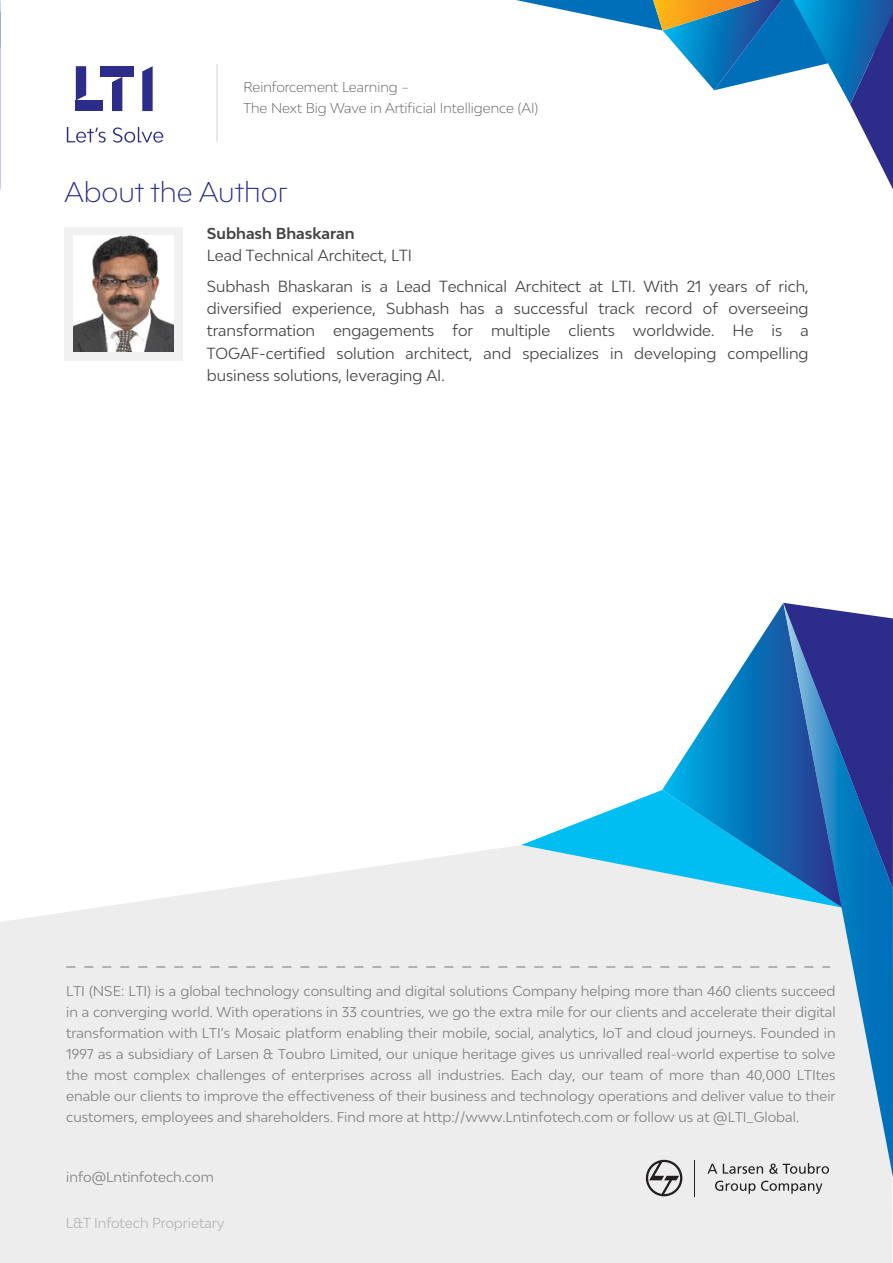
<style>
.page{position:relative;width:893px;height:1263px;background:#fff}
.page>*{position:absolute;margin:0;border:0;box-sizing:border-box;transform-origin:0 0}
.t1{font:300 27px "Bw Modelica LTI";color:#2c2d8b}
.t2{font:15px/22.2px "Bw Modelica";color:#444545}
.t3{font:700 15px "Bw Modelica";color:#444545}
.t4{font:13.5px/21px "Bw Modelica";color:#808080;text-align:justify}
.t5{font:300 13.5px/21px "Bw Modelica";color:#5c5c5c}
.t6{font:13.5px "Bw Modelica";color:#b5b5b6}
</style>
<div class="page">
<div style="left:0;top:845px;width:893px;height:418px;background:#ededee"></div>
<svg style="left:783px;top:907px;width:110px;height:270px;background:#b4cfe1"></svg>
<svg style="left:521px;top:603px;width:372px;height:304px"></svg>
<div style="left:64px;top:227px;width:119px;height:133px;background:#f1f1f2"></div>
<img style="left:73px;top:236px;width:101px;height:115px">
<img style="left:73px;top:253px;width:101px;height:79px">
<svg style="left:646px;top:1160px;width:36px;height:36px"></svg>
<svg style="left:707px;top:1164px;width:10px;height:10px"></svg>
<svg style="left:723px;top:1164px;width:40px;height:10px"></svg>
<svg style="left:769px;top:1163px;width:60px;height:11px"></svg>
<svg style="left:715px;top:1180px;width:40px;height:14px"></svg>
<svg style="left:761px;top:1180px;width:61px;height:14px"></svg>
<hr style="left:694px;top:1160px;width:1px;height:36px;background:#231f20">
<svg style="left:66px;top:966px;width:764px;height:1px"></svg>
<svg style="left:76px;top:66px;width:10px;height:34px"></svg>
<div style="left:76px;top:101px;width:27px;height:10px;background:#2c2d8b"></div>
<div style="left:101px;top:66px;width:33px;height:11px;background:#2c2d8b"></div>
<svg style="left:112px;top:77px;width:10px;height:34px"></svg>
<svg style="left:142px;top:66px;width:11px;height:45px"></svg>
<svg style="left:67px;top:127px;width:96px;height:16px"></svg>
<hr style="left:217px;top:64px;width:1px;height:77px;background:#cfcfce">
<svg style="left:516px;top:0;width:377px;height:189px"></svg>
<p class="t5" style="left:243px;top:76px;width:296px">Reinforcement Learning –<br>The Next Big Wave in Artificial Intelligence (AI)</p>
<h1 class="t1" style="left:64px;top:174px;width:224px">About the Author</h1>
<p class="t3" style="left:207px;top:223px;width:149px">Subhash Bhaskaran</p>
<p class="t2" style="left:207px;top:239px;width:603px;line-height:31.2px">Lead Technical Architect, LTI<br>Subhash Bhaskaran is a Lead Technical Architect at LTI. With 21 years of rich,</p>
<p class="t2" style="left:207px;top:297px;width:603px;text-align:justify">diversified experience, Subhash has a successful track record of overseeing transformation engagements for multiple clients worldwide. He is a TOGAF-certified solution architect, and specializes in developing compelling business solutions, leveraging AI.</p>
<p class="t4" style="left:66px;top:980px;width:771px">LTI (NSE: LTI) is a global technology consulting and digital solutions Company helping more than 460 clients succeed in a converging world. With operations in 33 countries, we go the extra mile for our clients and accelerate their digital transformation with LTI’s Mosaic platform enabling their mobile, social, analytics, IoT and cloud journeys. Founded in 1997 as a subsidiary of Larsen &amp; Toubro Limited, our unique heritage gives us unrivalled real-world expertise to solve the most complex challenges of enterprises across all industries. Each day, our team of more than 40,000 LTItes enable our clients to improve the effectiveness of their business and technology operations and deliver value to their customers, employees and shareholders. Find more at http://www.Lntinfotech.com or follow us at @LTI_Global.</p>
<p class="t4" style="left:66px;top:1166px;width:149px">info@Lntinfotech.com</p>
<p class="t6" style="left:66px;top:1214px;width:160px">L&amp;T Infotech Proprietary</p>
</div>
